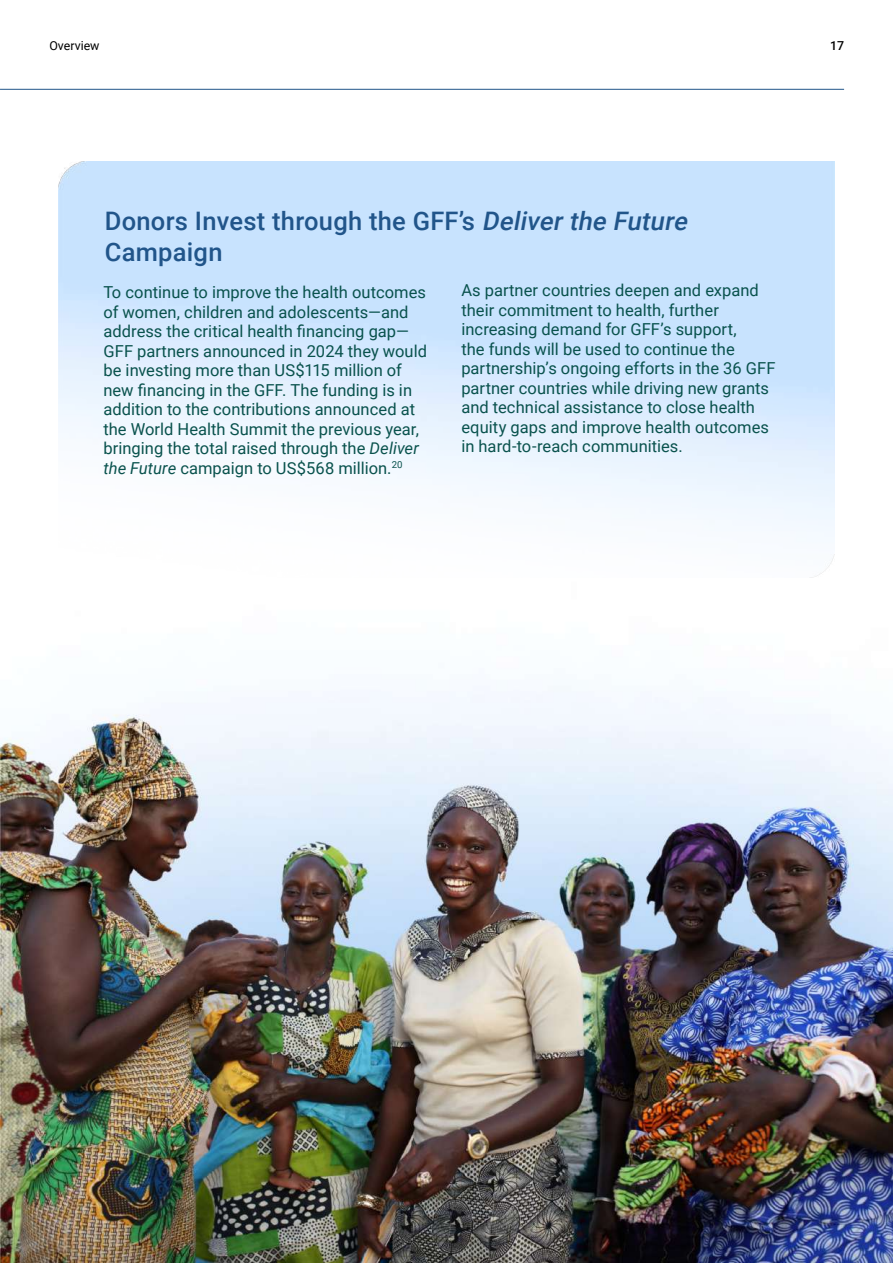
<style>
.page{position:relative;width:893px;height:1263px;background:#fff}
.page>*{position:absolute;margin:0;border:0;box-sizing:border-box;transform-origin:0 0}
.t1{font:500 25.5px/30.6px "Roboto";letter-spacing:.01em;color:#21558a}
.t2{font:16.5px/19.5px "Roboto";color:#09524d}
.t3{font:12.3px "Roboto";color:#000}
.t4{font:500 12.3px "Roboto";color:#000}
.s1{font-style:italic}
</style>
<div class="page">
<img style="left:0;top:88px;width:893px;height:1175px">
<img style="left:58px;top:162px;width:777px;height:415px">
<hr style="left:0;top:89px;width:844px;height:1px;background:#21558a">
<p class="t3" style="left:49px;top:37px;width:52px">Overview</p>
<p class="t4" style="left:830px;top:37px;width:16px">17</p>
<h1 class="t1" style="left:105px;top:205px;width:589px">Donors Invest through the GFF’s <span class="s1">Deliverthe Future<br></span>Campaign</h1>
<p class="t2" style="left:103px;top:282px;width:325px">To continue to improve the health outcomes of women, children and adolescents—and address the critical health financing gap— GFF partners announced in 2024 they would be investing more than US$115 million of new financing in the GFF. The funding is in addition to the contributions announced at the World Health Summit the previous year, bringing the total raised through the <span class="s1">Deliver the Future</span> campaign to US$568 million.<sup>20</sup></p>
<p class="t2" style="left:461px;top:280px;width:316px">As partner countries deepen and expand their commitment to health, further increasing demand for GFF’s support,<br>the funds will be used to continue the partnership’s ongoing efforts in the 36 GFF partner countries while driving new grants and technical assistance to close health equity gaps and improve health outcomes in hard-to-reach communities.</p>
</div>
